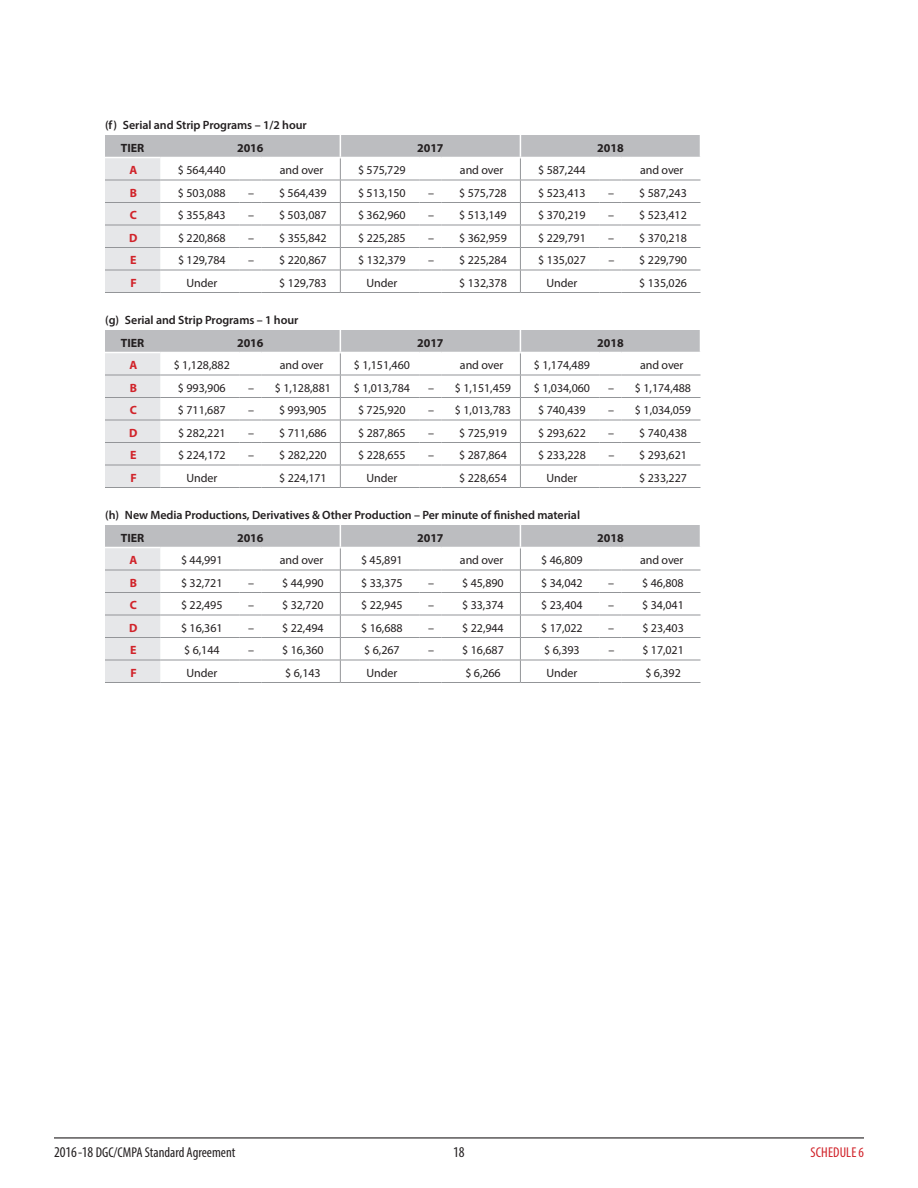
<style>
.page{position:relative;width:918px;height:1188px;background:#fff}
.page>*{position:absolute;margin:0;border:0;box-sizing:border-box;transform-origin:0 0}
.t1{font:condensed 15px "Myriad Pro";color:#231f20}
.t2{font:condensed 14.25px "Myriad Pro";color:#231f20}
.t3{font:condensed 14.25px "Myriad Pro";letter-spacing:.01em;color:#d1232a}
.t4{font:12px "Myriad Pro";letter-spacing:-.005em;color:#231f20}
.t5{font:600 12px "Myriad Pro";letter-spacing:-.005em;color:#231f20}
.t6{font:700 12px "Myriad Pro";letter-spacing:-.005em;color:#231f20}
.t7{font:700 12px "Myriad Pro";color:#d1232a}
.s1{font-size:15px}
</style>
<div class="page">
<hr style="left:54px;top:1137px;width:810px;height:1px;background:#231f20">
<svg style="left:105px;top:135px;width:596px;height:158px"></svg>
<hr style="left:622px;top:157px;width:79px;height:1px;background:#fff">
<svg style="left:105px;top:330px;width:596px;height:158px"></svg>
<hr style="left:622px;top:352px;width:79px;height:1px;background:#fff">
<svg style="left:105px;top:525px;width:596px;height:158px"></svg>
<hr style="left:622px;top:547px;width:79px;height:1px;background:#fff">
<p class="t5" style="left:105px;top:117px;width:203px">(f) Serial and Strip Programs – 1/2 hour</p>
<p class="t6" style="left:121px;top:140px;width:25px">TIER</p>
<p class="t6" style="left:237px;top:140px;width:28px">2016</p>
<p class="t6" style="left:417px;top:140px;width:28px">2017</p>
<p class="t6" style="left:597px;top:140px;width:28px">2018</p>
<p class="t7" style="left:129px;top:162px;width:9px">A</p>
<p class="t4" style="left:178px;top:163px;width:49px">$ 564,440</p>
<p class="t4" style="left:280px;top:163px;width:45px">and over</p>
<p class="t4" style="left:358px;top:163px;width:49px">$ 575,729</p>
<p class="t4" style="left:460px;top:163px;width:45px">and over</p>
<p class="t4" style="left:538px;top:163px;width:49px">$ 587,244</p>
<p class="t4" style="left:640px;top:163px;width:45px">and over</p>
<p class="t7" style="left:130px;top:185px;width:9px">B</p>
<p class="t4" style="left:178px;top:185px;width:49px">$ 503,088</p>
<p class="t4" style="left:248px;top:185px;width:80px">– $ 564,439</p>
<p class="t4" style="left:358px;top:185px;width:49px">$ 513,150</p>
<p class="t4" style="left:428px;top:185px;width:80px">– $ 575,728</p>
<p class="t4" style="left:538px;top:185px;width:49px">$ 523,413</p>
<p class="t4" style="left:608px;top:185px;width:80px">– $ 587,243</p>
<p class="t7" style="left:130px;top:207px;width:9px">C</p>
<p class="t4" style="left:178px;top:208px;width:49px">$ 355,843</p>
<p class="t4" style="left:248px;top:208px;width:80px">– $ 503,087</p>
<p class="t4" style="left:358px;top:208px;width:49px">$ 362,960</p>
<p class="t4" style="left:428px;top:208px;width:80px">– $ 513,149</p>
<p class="t4" style="left:538px;top:208px;width:49px">$ 370,219</p>
<p class="t4" style="left:608px;top:208px;width:80px">– $ 523,412</p>
<p class="t7" style="left:129px;top:230px;width:10px">D</p>
<p class="t4" style="left:178px;top:230px;width:49px">$ 220,868</p>
<p class="t4" style="left:248px;top:230px;width:80px">– $ 355,842</p>
<p class="t4" style="left:358px;top:230px;width:49px">$ 225,285</p>
<p class="t4" style="left:428px;top:230px;width:80px">– $ 362,959</p>
<p class="t4" style="left:538px;top:230px;width:49px">$ 229,791</p>
<p class="t4" style="left:608px;top:230px;width:80px">– $ 370,218</p>
<p class="t7" style="left:130px;top:252px;width:8px">E</p>
<p class="t4" style="left:178px;top:253px;width:49px">$ 129,784</p>
<p class="t4" style="left:248px;top:253px;width:80px">– $ 220,867</p>
<p class="t4" style="left:358px;top:253px;width:49px">$ 132,379</p>
<p class="t4" style="left:428px;top:253px;width:80px">– $ 225,284</p>
<p class="t4" style="left:538px;top:253px;width:49px">$ 135,027</p>
<p class="t4" style="left:608px;top:253px;width:80px">– $ 229,790</p>
<p class="t7" style="left:130px;top:275px;width:8px">F</p>
<p class="t4" style="left:186px;top:275px;width:32px">Under</p>
<p class="t4" style="left:279px;top:275px;width:49px">$ 129,783</p>
<p class="t4" style="left:367px;top:275px;width:32px">Under</p>
<p class="t4" style="left:459px;top:275px;width:49px">$ 132,378</p>
<p class="t4" style="left:547px;top:275px;width:32px">Under</p>
<p class="t4" style="left:639px;top:275px;width:49px">$ 135,026</p>
<p class="t5" style="left:105px;top:312px;width:195px">(g) Serial and Strip Programs – 1 hour</p>
<p class="t6" style="left:121px;top:335px;width:25px">TIER</p>
<p class="t6" style="left:237px;top:335px;width:28px">2016</p>
<p class="t6" style="left:417px;top:335px;width:28px">2017</p>
<p class="t6" style="left:597px;top:335px;width:28px">2018</p>
<p class="t7" style="left:129px;top:357px;width:9px">A</p>
<p class="t4" style="left:174px;top:358px;width:58px">$ 1,128,882</p>
<p class="t4" style="left:280px;top:358px;width:45px">and over</p>
<p class="t4" style="left:354px;top:358px;width:58px">$ 1,151,460</p>
<p class="t4" style="left:460px;top:358px;width:45px">and over</p>
<p class="t4" style="left:534px;top:358px;width:58px">$ 1,174,489</p>
<p class="t4" style="left:640px;top:358px;width:45px">and over</p>
<p class="t7" style="left:130px;top:380px;width:9px">B</p>
<p class="t4" style="left:178px;top:380px;width:49px">$ 993,906</p>
<p class="t4" style="left:248px;top:380px;width:84px">– $ 1,128,881</p>
<p class="t4" style="left:354px;top:380px;width:58px">$ 1,013,784</p>
<p class="t4" style="left:428px;top:380px;width:84px">– $ 1,151,459</p>
<p class="t4" style="left:534px;top:380px;width:58px">$ 1,034,060</p>
<p class="t4" style="left:608px;top:380px;width:84px">– $ 1,174,488</p>
<p class="t7" style="left:130px;top:402px;width:9px">C</p>
<p class="t4" style="left:178px;top:403px;width:49px">$ 711,687</p>
<p class="t4" style="left:248px;top:403px;width:80px">– $ 993,905</p>
<p class="t4" style="left:358px;top:403px;width:49px">$ 725,920</p>
<p class="t4" style="left:428px;top:403px;width:84px">– $ 1,013,783</p>
<p class="t4" style="left:538px;top:403px;width:49px">$ 740,439</p>
<p class="t4" style="left:608px;top:403px;width:84px">– $ 1,034,059</p>
<p class="t7" style="left:129px;top:425px;width:10px">D</p>
<p class="t4" style="left:178px;top:425px;width:49px">$ 282,221</p>
<p class="t4" style="left:248px;top:425px;width:80px">– $ 711,686</p>
<p class="t4" style="left:358px;top:425px;width:49px">$ 287,865</p>
<p class="t4" style="left:428px;top:425px;width:80px">– $ 725,919</p>
<p class="t4" style="left:538px;top:425px;width:49px">$ 293,622</p>
<p class="t4" style="left:608px;top:425px;width:80px">– $ 740,438</p>
<p class="t7" style="left:130px;top:447px;width:8px">E</p>
<p class="t4" style="left:178px;top:448px;width:49px">$ 224,172</p>
<p class="t4" style="left:248px;top:448px;width:80px">– $ 282,220</p>
<p class="t4" style="left:358px;top:448px;width:49px">$ 228,655</p>
<p class="t4" style="left:428px;top:448px;width:80px">– $ 287,864</p>
<p class="t4" style="left:538px;top:448px;width:49px">$ 233,228</p>
<p class="t4" style="left:608px;top:448px;width:80px">– $ 293,621</p>
<p class="t7" style="left:130px;top:470px;width:8px">F</p>
<p class="t4" style="left:186px;top:470px;width:32px">Under</p>
<p class="t4" style="left:279px;top:470px;width:49px">$ 224,171</p>
<p class="t4" style="left:367px;top:470px;width:32px">Under</p>
<p class="t4" style="left:459px;top:470px;width:49px">$ 228,654</p>
<p class="t4" style="left:547px;top:470px;width:32px">Under</p>
<p class="t4" style="left:639px;top:470px;width:49px">$ 233,227</p>
<p class="t5" style="left:105px;top:507px;width:476px">(h) New Media Productions, Derivatives &amp; Other Production – Per minute of finished material</p>
<p class="t6" style="left:121px;top:530px;width:25px">TIER</p>
<p class="t6" style="left:237px;top:530px;width:28px">2016</p>
<p class="t6" style="left:417px;top:530px;width:28px">2017</p>
<p class="t6" style="left:597px;top:530px;width:28px">2018</p>
<p class="t7" style="left:129px;top:552px;width:9px">A</p>
<p class="t4" style="left:181px;top:553px;width:43px">$ 44,991</p>
<p class="t4" style="left:280px;top:553px;width:45px">and over</p>
<p class="t4" style="left:361px;top:553px;width:43px">$ 45,891</p>
<p class="t4" style="left:460px;top:553px;width:45px">and over</p>
<p class="t4" style="left:541px;top:553px;width:43px">$ 46,809</p>
<p class="t4" style="left:640px;top:553px;width:45px">and over</p>
<p class="t7" style="left:130px;top:575px;width:9px">B</p>
<p class="t4" style="left:181px;top:575px;width:43px">$ 32,721</p>
<p class="t4" style="left:248px;top:575px;width:77px">– $ 44,990</p>
<p class="t4" style="left:361px;top:575px;width:43px">$ 33,375</p>
<p class="t4" style="left:428px;top:575px;width:77px">– $ 45,890</p>
<p class="t4" style="left:541px;top:575px;width:43px">$ 34,042</p>
<p class="t4" style="left:608px;top:575px;width:77px">– $ 46,808</p>
<p class="t7" style="left:130px;top:597px;width:9px">C</p>
<p class="t4" style="left:181px;top:598px;width:43px">$ 22,495</p>
<p class="t4" style="left:248px;top:598px;width:77px">– $ 32,720</p>
<p class="t4" style="left:361px;top:598px;width:43px">$ 22,945</p>
<p class="t4" style="left:428px;top:598px;width:77px">– $ 33,374</p>
<p class="t4" style="left:541px;top:598px;width:43px">$ 23,404</p>
<p class="t4" style="left:608px;top:598px;width:77px">– $ 34,041</p>
<p class="t7" style="left:129px;top:620px;width:10px">D</p>
<p class="t4" style="left:181px;top:620px;width:43px">$ 16,361</p>
<p class="t4" style="left:248px;top:620px;width:77px">– $ 22,494</p>
<p class="t4" style="left:361px;top:620px;width:43px">$ 16,688</p>
<p class="t4" style="left:428px;top:620px;width:77px">– $ 22,944</p>
<p class="t4" style="left:541px;top:620px;width:43px">$ 17,022</p>
<p class="t4" style="left:608px;top:620px;width:77px">– $ 23,403</p>
<p class="t7" style="left:130px;top:642px;width:8px">E</p>
<p class="t4" style="left:184px;top:643px;width:37px">$ 6,144</p>
<p class="t4" style="left:248px;top:643px;width:77px">– $ 16,360</p>
<p class="t4" style="left:364px;top:643px;width:37px">$ 6,267</p>
<p class="t4" style="left:428px;top:643px;width:77px">– $ 16,687</p>
<p class="t4" style="left:544px;top:643px;width:37px">$ 6,393</p>
<p class="t4" style="left:608px;top:643px;width:77px">– $ 17,021</p>
<p class="t7" style="left:130px;top:665px;width:8px">F</p>
<p class="t4" style="left:186px;top:665px;width:32px">Under</p>
<p class="t4" style="left:285px;top:665px;width:37px">$ 6,143</p>
<p class="t4" style="left:367px;top:665px;width:32px">Under</p>
<p class="t4" style="left:465px;top:665px;width:37px">$ 6,266</p>
<p class="t4" style="left:547px;top:665px;width:32px">Under</p>
<p class="t4" style="left:645px;top:665px;width:37px">$ 6,392</p>
<p class="t2" style="left:54px;top:1143px;width:183px"><span class="s1">2016-18</span> DGC/CMPA Standard Agreement</p>
<p class="t1" style="left:453px;top:1142px;width:13px">18</p>
<p class="t3" style="left:811px;top:1143px;width:55px">Schedule 6</p>
</div>
